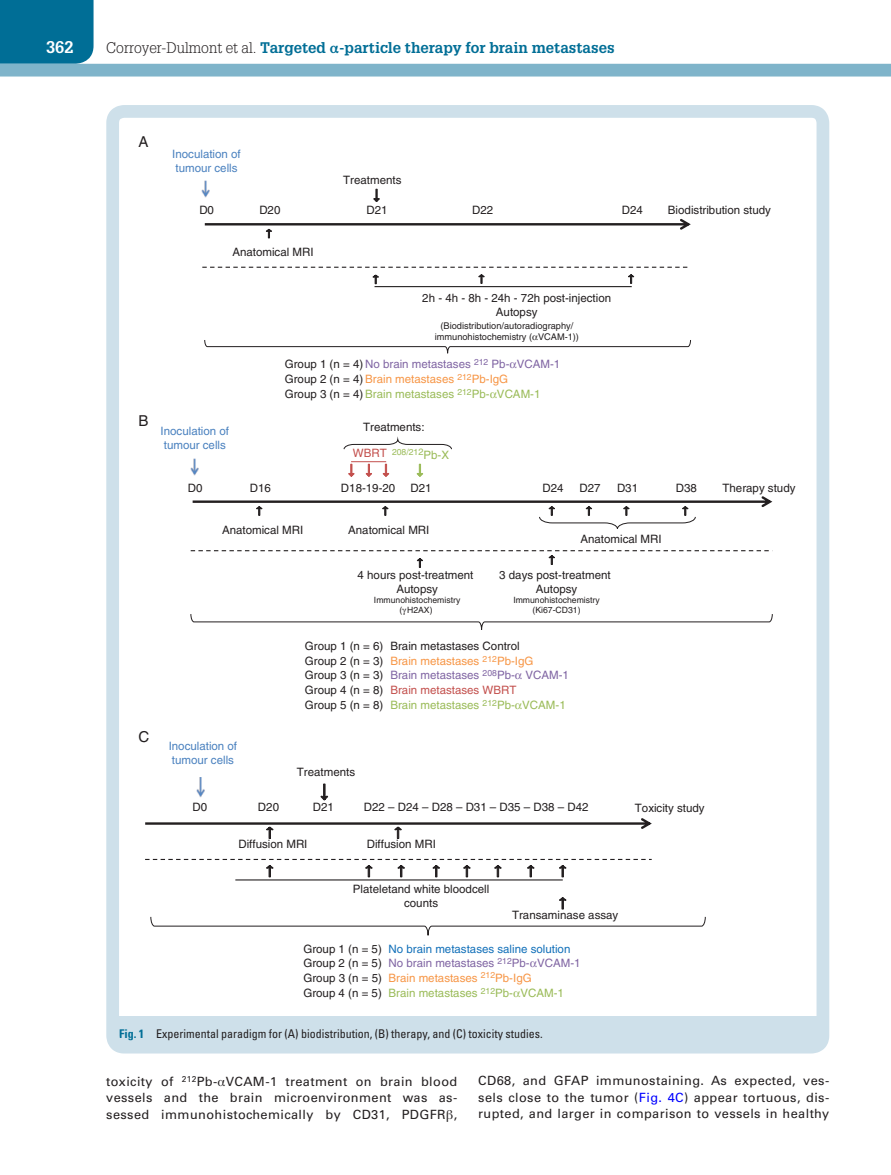
<style>
.page{position:relative;width:891px;height:1175px;background:#fff}
.page>*{position:absolute;margin:0;border:0;box-sizing:border-box;transform-origin:0 0}
.t1{font:700 16.5px "Glypha LT Std";color:#fff}
.t2{font:700 15px "Glypha LT Std";color:#006e96}
.t3{font:15px "Helvetica";color:#231f20}
.t4{font:12.75px/16.5px "Univers LT Std";letter-spacing:.03em;color:#231f20;text-align:justify}
.t5{font:condensed 12px "Univers LT Std";color:#231f20}
.t6{font:11.55px/14.7px "Helvetica";color:#231f20;text-align:center}
.t7{font:11.55px/13.8px "Helvetica";color:#4a81bf}
.t8{font:11.55px "Helvetica";color:#c3504d}
.t9{font:9.3px/11.1px "Helvetica";color:#231f20;text-align:center}
.t10{font:8.7px/10.4px "Helvetica";color:#231f20;text-align:center}
.t11{font:8.7px "Helvetica";color:#9abb58}
.s1{font-weight:300;color:#231f20}
.s2{font-family:"Gandhari Unicode"}
.s3{color:#8065a3}
.s4{color:#f79646}
.s5{color:#9abb58}
.s6{font-size:9.3px}
.s7{font-size:11.55px}
.s8{color:#c3504d}
.s9{color:#1270b9}
.s10{font-weight:700;color:#006e96}
.s11{color:#00f}
</style>
<div class="page">
<div style="left:0;top:0;width:94px;height:64px;background:#006e96"></div>
<div style="left:0;top:64px;width:891px;height:12px;background:#7fb4ca"></div>
<div style="left:110px;top:1016px;width:716px;height:29px;background:#cee0ea"></div>
<img style="left:201px;top:181px;width:9px;height:17px">
<svg style="left:373px;top:275px;width:6px;height:9px"></svg>
<svg style="left:202px;top:267px;width:486px;height:1px"></svg>
<svg style="left:205px;top:219px;width:486px;height:19px"></svg>
<img style="left:190px;top:458px;width:9px;height:18px">
<svg style="left:348px;top:464px;width:6px;height:12px"></svg>
<hr style="left:351px;top:461px;width:35px;height:1px;background:#c3504d">
<svg style="left:383px;top:464px;width:6px;height:12px"></svg>
<svg style="left:366px;top:464px;width:6px;height:12px"></svg>
<svg style="left:191px;top:550px;width:578px;height:17px"></svg>
<svg style="left:417px;top:464px;width:6px;height:12px"></svg>
<svg style="left:344px;top:439px;width:108px;height:10px"></svg>
<svg style="left:193px;top:496px;width:579px;height:33px"></svg>
<svg style="left:478px;top:274px;width:6px;height:9px"></svg>
<svg style="left:628px;top:274px;width:6px;height:9px"></svg>
<svg style="left:373px;top:189px;width:7px;height:13px"></svg>
<hr style="left:375px;top:286px;width:257px;height:1px;background:#231f20">
<img style="left:196px;top:777px;width:9px;height:21px">
<svg style="left:321px;top:784px;width:7px;height:16px"></svg>
<svg style="left:150px;top:916px;width:556px;height:19px"></svg>
<hr style="left:235px;top:879px;width:328px;height:1px;background:#231f20">
<svg style="left:559px;top:897px;width:7px;height:12px"></svg>
<svg style="left:145px;top:859px;width:507px;height:18px"></svg>
<svg style="left:145px;top:818px;width:507px;height:20px"></svg>
<div style="left:106px;top:105px;width:723px;height:948px;border:13px solid #cee0ea;border-radius:12px"></div>
<svg style="left:204px;top:340px;width:487px;height:13px"></svg>
<svg style="left:191px;top:614px;width:582px;height:16px"></svg>
<h1 class="t1" style="left:46px;top:37px;width:29px">362</h1>
<p class="t2" style="left:106px;top:38px;width:510px"><span class="s1">Corroyer-Dulmont et al.</span> Targeted <span class="s2">α</span>-particle therapy for brain metastases</p>
<p class="t3" style="left:139px;top:133px;width:12px">A</p>
<p class="t7" style="left:172px;top:147px;width:70px">Inoculation of tumour cells</p>
<p class="t6" style="left:199px;top:203px;width:16px">D0</p>
<p class="t6" style="left:366px;top:203px;width:23px">D21</p>
<p class="t6" style="left:343px;top:172px;width:60px">Treatments</p>
<p class="t6" style="left:259px;top:203px;width:23px">D20</p>
<p class="t6" style="left:232px;top:245px;width:83px">Anatomical MRI</p>
<p class="t6" style="left:472px;top:203px;width:23px">D22</p>
<p class="t6" style="left:622px;top:203px;width:23px">D24</p>
<p class="t6" style="left:668px;top:203px;width:105px">Biodistribution study</p>
<p class="t3" style="left:139px;top:412px;width:12px">B</p>
<p class="t6" style="left:422px;top:291px;width:190px;line-height:13.8px">2h - 4h - 8h - 24h - 72h post-injection<br>Autopsy</p>
<p class="t9" style="left:435px;top:320px;width:146px">(Biodistribution/autoradiography/ immunohistochemistry ( VCAM-1))</p>
<p class="t7" style="left:161px;top:424px;width:70px">Inoculation of tumour cells</p>
<p class="t6" style="left:285px;top:357px;width:277px;text-align:left">Group 1 (n = 4) <span class="s3">No brain metastases</span> <sup>212</sup> <span class="s3">Pb- VCAM-1<br></span>Group 2 (n = 4) <span class="s4">Brain metastases</span> <sup>212</sup><span class="s4">Pb-IgG<br></span>Group 3 (n = 4) <span class="s5">Brain metastases</span> <sup>212</sup><span class="s5">Pb- VCAM-1</span></p>
<p class="t6" style="left:363px;top:419px;width:63px">Treatments:</p>
<p class="t11" style="left:392px;top:447px;width:59px">208/21<span class="s6">2</span><span class="s7">Pb-X</span></p>
<p class="t8" style="left:353px;top:447px;width:35px">WBRT</p>
<p class="t6" style="left:188px;top:481px;width:16px">D0</p>
<p class="t6" style="left:341px;top:481px;width:56px">D18-19-20</p>
<p class="t6" style="left:250px;top:481px;width:23px">D16</p>
<p class="t6" style="left:411px;top:481px;width:23px">D21</p>
<p class="t6" style="left:542px;top:480px;width:23px">D24</p>
<p class="t6" style="left:579px;top:480px;width:23px">D27</p>
<p class="t6" style="left:617px;top:480px;width:23px">D31</p>
<p class="t6" style="left:676px;top:480px;width:23px">D38</p>
<p class="t3" style="left:139px;top:728px;width:12px">C</p>
<p class="t6" style="left:222px;top:522px;width:83px">Anatomical MRI</p>
<p class="t6" style="left:348px;top:522px;width:83px">Anatomical MRI</p>
<p class="t6" style="left:358px;top:568px;width:117px;line-height:13.8px">4 hours post-treatment<br>Autopsy</p>
<p class="t10" style="left:374px;top:594px;width:88px">Immunohistochemistry ( H2AX)</p>
<p class="t6" style="left:580px;top:532px;width:83px">Anatomical MRI</p>
<p class="t6" style="left:499px;top:568px;width:113px;line-height:13.8px">3 days post-treatment<br>Autopsy</p>
<p class="t10" style="left:513px;top:594px;width:88px">Immunohistochemistry (Ki67-CD31)</p>
<p class="t6" style="left:305px;top:638px;width:266px;text-align:left">Group 1 (n = 6) Brain metastases Control<br>Group 2 (n = 3) <span class="s4">Brain metastases</span> <sup>212</sup><span class="s4">Pb-IgG<br></span>Group 3 (n = 3) <span class="s3">Brain metastases</span> <sup>208</sup><span class="s3">Pb- VCAM-1<br></span>Group 4 (n = 8) <span class="s8">Brain metastases WBRT<br></span>Group 5 (n = 8) <span class="s5">Brain metastases</span> <sup>212</sup><span class="s5">Pb- VCAM-1</span></p>
<p class="t7" style="left:169px;top:739px;width:70px">Inoculation of tumour cells</p>
<p class="t6" style="left:193px;top:799px;width:16px">D0</p>
<p class="t6" style="left:313px;top:799px;width:23px">D21</p>
<p class="t6" style="left:297px;top:764px;width:60px">Treatments</p>
<p class="t6" style="left:258px;top:799px;width:23px">D20</p>
<p class="t6" style="left:635px;top:800px;width:71px">Toxicity study</p>
<p class="t6" style="left:364px;top:799px;width:226px">D22 – D24 – D28 – D31 – D35 – D38 – D42</p>
<p class="t6" style="left:238px;top:837px;width:71px">Diffusion MRI</p>
<p class="t6" style="left:367px;top:837px;width:71px">Diffusion MRI</p>
<p class="t6" style="left:353px;top:882px;width:138px;line-height:13.8px">Plateletand white bloodcell counts</p>
<p class="t6" style="left:512px;top:907px;width:108px">Transaminase assay</p>
<p class="t6" style="left:303px;top:941px;width:279px;text-align:left">Group 1 (n = 5) <span class="s9">No brain metastases saline solution </span>Group 2 (n = 5) <span class="s3">No brain metastases</span> <sup>212</sup><span class="s3">Pb- VCAM-1<br></span>Group 3 (n = 5) <span class="s4">Brain metastases</span> <sup>212</sup><span class="s4">Pb-IgG<br></span>Group 4 (n = 5) <span class="s5">Brain metastases</span> <sup>212</sup><span class="s5">Pb- VCAM-1</span></p>
<p class="t6" style="left:723px;top:481px;width:74px">Therapy study</p>
<p class="t5" style="left:119px;top:1025px;width:425px"><span class="s10">Fig. 1</span> Experimental paradigm for (A) biodistribution, (B) therapy, and (C) toxicity studies.</p>
<p class="t4" style="left:106px;top:1073px;width:353px">toxicity of <sup>212</sup>Pb-<span class="s2">α</span>VCAM-1 treatment on brain blood vessels and the brain microenvironment was as&shy;sessed immunohistochemically by CD31, PDGFR<span class="s2">β</span>,</p>
<p class="t4" style="left:478px;top:1072px;width:353px">CD68, and GFAP immunostaining. As expected, ves&shy;sels close to the tumor (<span class="s11">Fig. 4C</span>) appear tortuous, dis&shy;rupted, and larger in comparison to vessels in healthy</p>
</div>
